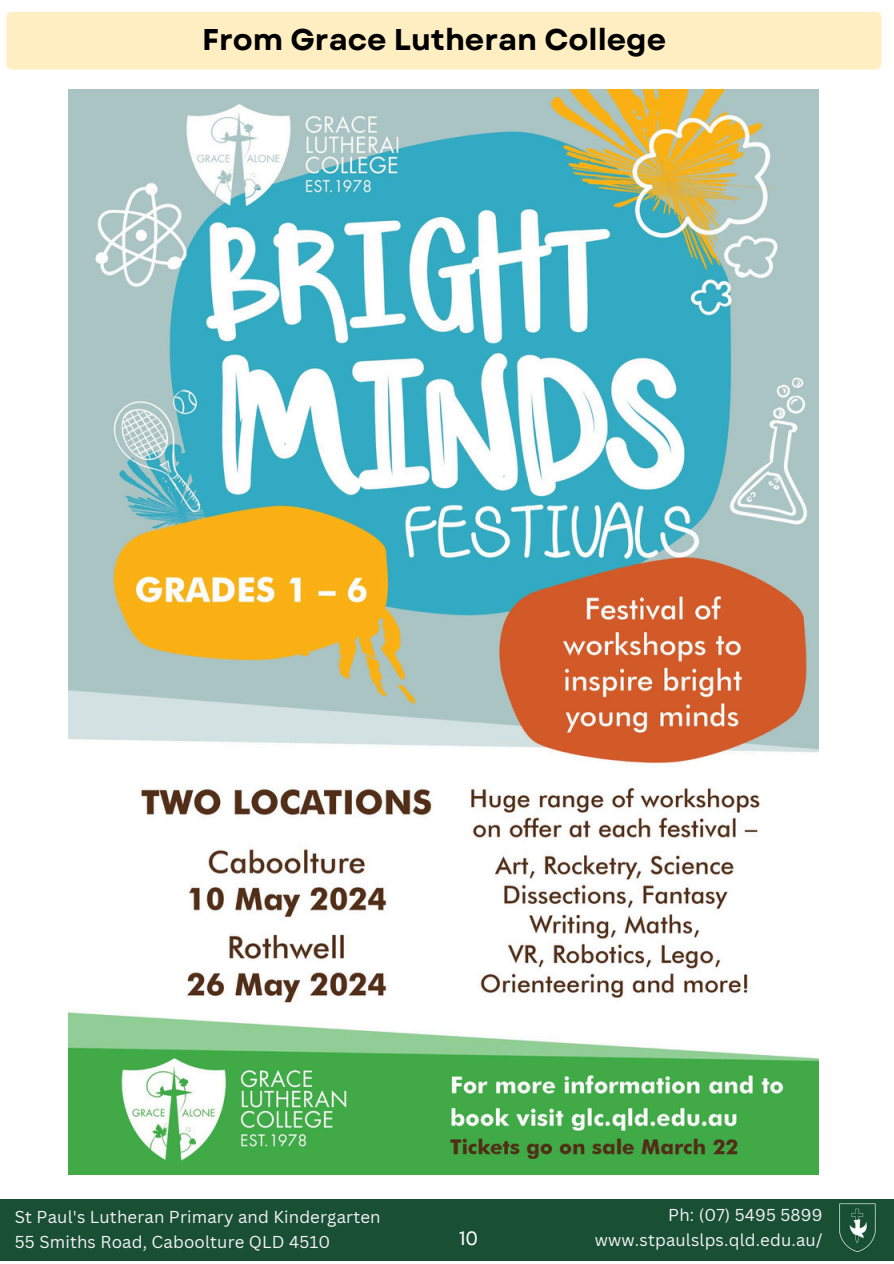
<style>
.page{position:relative;width:894px;height:1264px;background:#fff}
.page>*{position:absolute;margin:0;border:0;box-sizing:border-box;transform-origin:0 0}
.t1{font:700 30px "Garet";color:#000}
.t2{font:18px "Klein Text";color:#fff}
.t3{font:16.8px "Canva Sans";letter-spacing:.01em;color:#f5f4f4}
</style>
<div class="page">
<div style="left:0;top:1199px;width:893px;height:61px;background:#184f35"></div>
<img style="left:839px;top:1203px;width:37px;height:49px">
<div style="left:6px;top:12px;width:875px;height:58px;background:#ffeec1"></div>
<img style="left:69px;top:89px;width:749px;height:1085px">
<p class="t1" style="left:202px;top:18px;width:465px">From Grace Lutheran College</p>
<h1 class="t3" style="left:15px;top:1204px;width:367px">St Paul's Lutheran Primary and Kindergarten</h1>
<p class="t3" style="left:15px;top:1229px;width:317px">55 Smiths Road, Caboolture QLD 4510</p>
<p class="t3" style="left:668px;top:1203px;width:156px">Ph: (07) 5495 5899</p>
<p class="t2" style="left:459px;top:1229px;width:20px">10</p>
<p class="t3" style="left:594px;top:1227px;width:229px">www.stpaulslps.qld.edu.au/</p>
</div>
